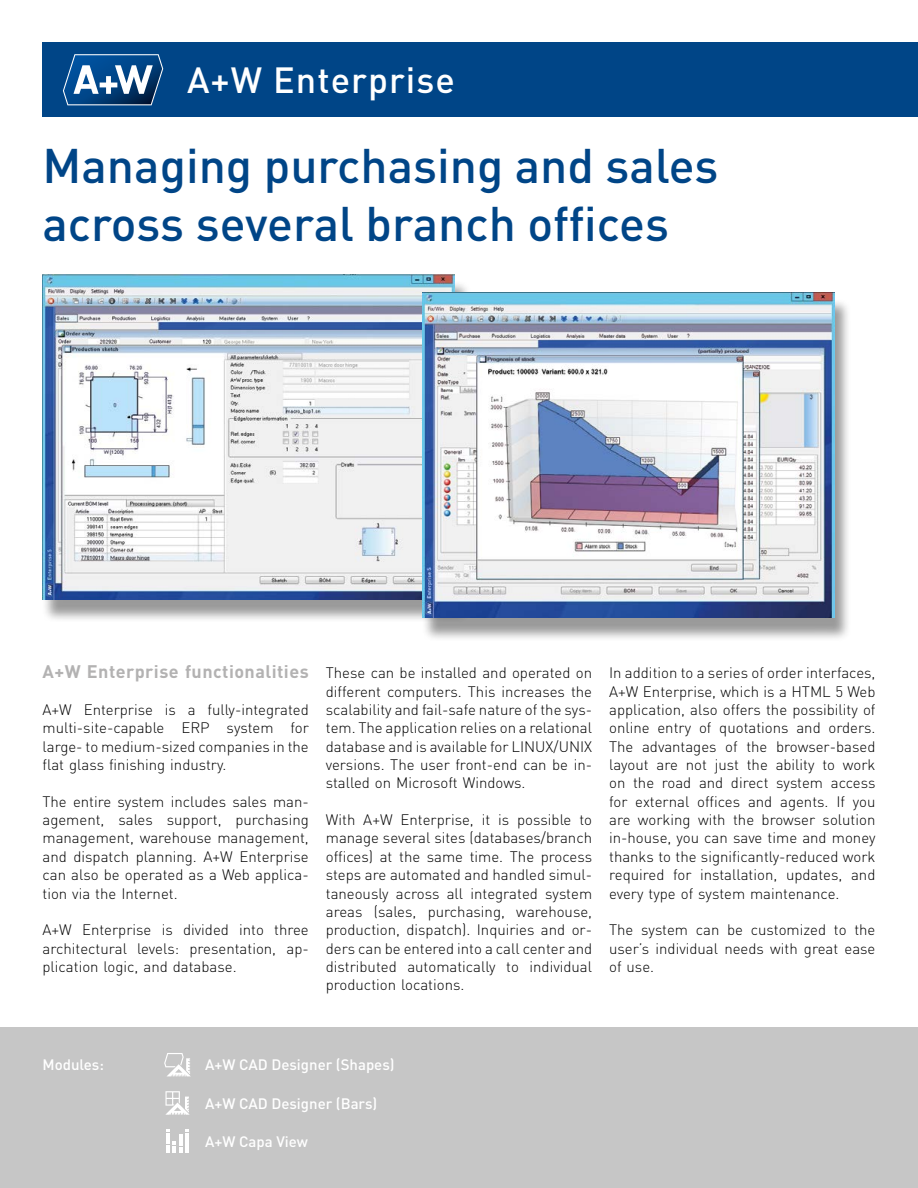
<style>
.page{position:relative;width:918px;height:1188px;background:#fff}
.page>*{position:absolute;margin:0;border:0;box-sizing:border-box;transform-origin:0 0}
.t1{font:500 48px/57.6px "DINOT";color:#004587}
.t2{font:500 36px "DINOT";letter-spacing:.03em;color:#fff}
.t3{font:700 18px "DINOT";letter-spacing:.025em;color:#b3b2b2}
.t4{font:300 15px/18.3px "DINOT";color:#000;text-align:justify}
.t5{font:500 15px "DINOT";color:#fff}
</style>
<div class="page">
<div style="left:0;top:1027px;width:918px;height:161px;background:#c6c6c6"></div>
<div style="left:42px;top:280px;width:430px;height:343px;background:#000;opacity:.4"></div>
<img style="left:43px;top:274px;width:411px;height:325px">
<div style="left:422px;top:298px;width:430px;height:344px;background:#000;opacity:.4"></div>
<img style="left:423px;top:293px;width:411px;height:325px">
<div style="left:43px;top:43px;width:875px;height:74px;background:#004587"></div>
<svg style="left:63px;top:54px;width:100px;height:51px"></svg>
<svg style="left:164px;top:1053px;width:26px;height:23px"></svg>
<svg style="left:165px;top:1091px;width:25px;height:24px"></svg>
<svg style="left:166px;top:1130px;width:23px;height:23px"></svg>
<h2 class="t2" style="left:187px;top:55px;width:269px">A+W Enterprise</h2>
<h1 class="t1" style="left:43px;top:135px;width:678px">Managing purchasing and sales across several branch offices</h1>
<p class="t3" style="left:43px;top:660px;width:268px">A+W Enterprise functionalities</p>
<p class="t4" style="left:43px;top:700px;width:268px">A+W Enterprise is a fully-integrated multi-site-capable ERP system for large- to medium-sized companies in the flat glass finishing industry.</p>
<p class="t4" style="left:43px;top:792px;width:268px">The entire system includes sales man&shy;agement, sales support, purchasing management, warehouse management, and dispatch planning. A+W Enterprise can also be operated as a Web applica&shy;tion via the Internet.</p>
<p class="t4" style="left:43px;top:920px;width:268px">A+W Enterprise is divided into three architectural levels: presentation, ap&shy;plication logic, and database.</p>
<p class="t4" style="left:326px;top:663px;width:268px">These can be installed and operated on different computers. This increases the scalability and fail-safe nature of the sys&shy;tem. The application relies on a relational database and is available for LINUX/UNIX versions. The user front-end can be in&shy;stalled on Microsoft Windows.</p>
<p class="t4" style="left:326px;top:810px;width:268px">With A+W Enterprise, it is possible to manage several sites (databases/branch offices) at the same time. The process steps are automated and handled simul&shy;taneously across all integrated system areas (sales, purchasing, warehouse, production, dispatch). Inquiries and or&shy;ders can be entered into a call center and distributed automatically to individual production locations.</p>
<p class="t4" style="left:609px;top:663px;width:268px">In addition to a series of order interfaces, A+W Enterprise, which is a HTML 5 Web application, also offers the possibility of online entry of quotations and orders.<br>The advantages of the browser-based layout are not just the ability to work on the road and direct system access for external offices and agents. If you are working with the browser solution in-house, you can save time and money thanks to the significantly-reduced work required for installation, updates, and every type of system maintenance.</p>
<p class="t4" style="left:609px;top:920px;width:268px">The system can be customized to the user’s individual needs with great ease of use.</p>
<p class="t5" style="left:43px;top:1055px;width:63px">Modules:</p>
<p class="t5" style="left:205px;top:1055px;width:191px">A+W CAD Designer (Shapes)</p>
<p class="t5" style="left:205px;top:1093px;width:174px">A+W CAD Designer (Bars)</p>
<p class="t5" style="left:205px;top:1131px;width:104px">A+W Capa View</p>
</div>
